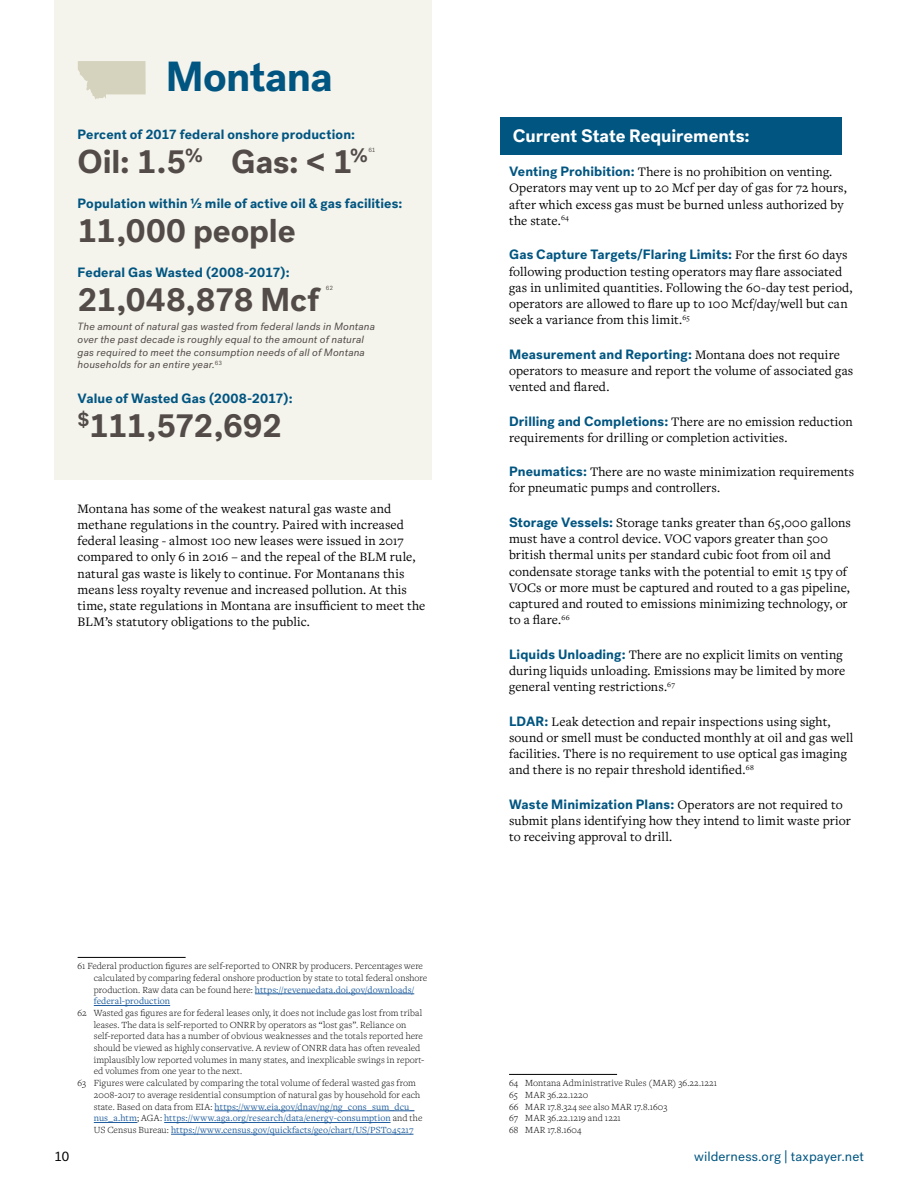
<style>
.page{position:relative;width:918px;height:1188px;background:#fff}
.page>*{position:absolute;margin:0;border:0;box-sizing:border-box;transform-origin:0 0}
.t1{font:700 42px "Post Grotesk";letter-spacing:-.02em;color:#005581}
.t2{font:700 33px "Post Grotesk";letter-spacing:-.005em;color:#524b48}
.t3{font:700 33px "Post Grotesk";letter-spacing:-.035em;color:#524b48}
.t4{font:700 18px "Post Grotesk";letter-spacing:-.005em;color:#fff}
.t5{font:13.5px/16.2px "Freight Text Pro";letter-spacing:.005em;color:#000}
.t6{font:700 13.5px "Post Grotesk";letter-spacing:.01em;color:#005581}
.t7{font:13.5px "Post Grotesk";letter-spacing:.01em;color:#005581}
.t8{font:13.5px "Post Grotesk";color:#000}
.t9{font:italic 10.5px/12.6px "Post Grotesk";letter-spacing:.015em;color:#524b48}
.t10{font:300 9.75px/11.7px "Freight Text Pro";letter-spacing:.01em;color:#000}
.t11{font:9.75px "Freight Text Pro";letter-spacing:.01em;color:#215e9e}
.t12{font:6.15px "Post Grotesk";color:#524b48}
.s1{font-weight:400;color:#215e9e}
.s2{font-weight:300;color:#000}
.s3{font-family:"Post Grotesk";font-weight:700;color:#005581}
.s4{font-family:"Freight Text Pro";font-weight:400;color:#000}
</style>
<div class="page">
<div style="left:54px;top:0;width:378px;height:479px;background:#f4f3ec"></div>
<div style="left:500px;top:118px;width:342px;height:37px;background:#005581"></div>
<hr style="left:78px;top:957px;width:108px;height:1px;background:#000">
<hr style="left:255px;top:994px;width:159px;height:1px;background:#215e9e">
<hr style="left:94px;top:1005px;width:76px;height:1px;background:#215e9e">
<hr style="left:215px;top:1111px;width:199px;height:1px;background:#215e9e">
<hr style="left:94px;top:1122px;width:43px;height:1px;background:#215e9e">
<hr style="left:164px;top:1122px;width:227px;height:1px;background:#215e9e">
<hr style="left:171px;top:1134px;width:243px;height:1px;background:#215e9e">
<hr style="left:509px;top:1074px;width:108px;height:1px;background:#000">
<svg style="left:78px;top:61px;width:68px;height:38px"></svg>
<h1 class="t1" style="left:166px;top:50px;width:168px">Montana</h1>
<p class="t6" style="left:78px;top:125px;width:279px">Percent of 2017 federal onshore production:</p>
<h2 class="t2" style="left:78px;top:141px;width:292px">Oil: 1.5<sup>%</sup> Gas: &lt; 1<sup>%</sup></h2>
<p class="t12" style="left:368px;top:146px;width:9px">61</p>
<p class="t6" style="left:78px;top:194px;width:326px">Population within ½ mile of active oil &amp; gas facilities:</p>
<h2 class="t2" style="left:78px;top:210px;width:219px">11,000 people</h2>
<p class="t6" style="left:78px;top:263px;width:214px">Federal Gas Wasted (2008-2017):</p>
<h2 class="t2" style="left:78px;top:279px;width:243px">21,048,878 Mcf</h2>
<p class="t12" style="left:326px;top:284px;width:9px">62</p>
<p class="t9" style="left:78px;top:321px;width:299px">The amount of natural gas wasted from federal lands in Montana over the past decade is roughly equal to the amount of natural gas required to meet the consumption needs of all of Montana households for an entire year.<sup>63</sup></p>
<p class="t6" style="left:78px;top:390px;width:217px">Value of Wasted Gas (2008-2017):</p>
<h2 class="t3" style="left:78px;top:405px;width:206px"><sup>$</sup>111,572,692</h2>
<p class="t5" style="left:78px;top:500px;width:349px">Montana has some of the weakest natural gas waste and methane regulations in the country. Paired with increased federal leasing - almost 100 new leases were issued in 2017 compared to only 6 in 2016 – and the repeal of the BLM rule, natural gas waste is likely to continue. For Montanans this means less royalty revenue and increased pollution. At this time, state regulations in Montana are insufficient to meet the BLM’s statutory obligations to the public.</p>
<p class="t10" style="left:94px;top:960px;width:335px;text-indent:-16px">61 Federal production figures are self-reported to ONRR by producers. Percentages were calculated by comparing federal onshore production by state to total federal onshore production. Raw data can be found here: <span class="s1">https://revenuedata.doi.gov/downloads/ federal-production</span></p>
<p class="t10" style="left:78px;top:1007px;width:346px">62 Wasted gas figures are for federal leases only, it does not include gas lost from tribal</p>
<p class="t10" style="left:94px;top:1018px;width:314px">leases. The data is self-reported to ONRR by operators as “lost gas”. Reliance on</p>
<p class="t10" style="left:94px;top:1030px;width:331px">self-reported data has a number of obvious weaknesses and the totals reported here</p>
<p class="t10" style="left:94px;top:1042px;width:328px">should be viewed as highly conservative. A review of ONRR data has often revealed</p>
<p class="t10" style="left:94px;top:1053px;width:332px">implausibly low reported volumes in many states, and inexplicable swings in report-</p>
<p class="t10" style="left:94px;top:1065px;width:150px">ed volumes from one year to the next.</p>
<p class="t10" style="left:78px;top:1077px;width:340px">63 Figures were calculated by comparing the total volume of federal wasted gas from</p>
<p class="t10" style="left:94px;top:1089px;width:328px">2008-2017 to average residential consumption of natural gas by household for each</p>
<p class="t11" style="left:94px;top:1100px;width:322px"><span class="s2">state. Based on data from EIA:</span> https://www.eia.gov/dnav/ng/ng_cons_sum_dcu_</p>
<p class="t11" style="left:94px;top:1112px;width:330px">nus_a.htm<span class="s2">; AGA:</span> https://www.aga.org/research/data/energy-consumption <span class="s2">and the</span></p>
<p class="t11" style="left:94px;top:1123px;width:321px"><span class="s2">US Census Bureau:</span> https://www.census.gov/quickfacts/geo/chart/US/PST045217</p>
<h3 class="t4" style="left:513px;top:124px;width:238px">Current State Requirements:</h3>
<p class="t5" style="left:509px;top:163px;width:339px"><span class="s3">Venting Prohibition:</span> There is no prohibition on venting.<br>Operators may vent up to 20 Mcf per day of gas for 72 hours, after which excess gas must be burned unless authorized by the state.<sup>64</sup></p>
<p class="t6" style="left:509px;top:246px;width:340px">Gas Capture Targets/Flaring Limits: <span class="s4">For the first 60 days</span></p>
<p class="t5" style="left:509px;top:263px;width:345px">following production testing operators may flare associated gas in unlimited quantities. Following the 60-day test period, operators are allowed to flare up to 100 Mcf/day/well but can seek a variance from this limit.<sup>65</sup></p>
<p class="t6" style="left:509px;top:345px;width:332px">Measurement and Reporting: <span class="s4">Montana does not require</span></p>
<p class="t5" style="left:509px;top:362px;width:346px">operators to measure and report the volume of associated gas vented and flared.</p>
<p class="t5" style="left:509px;top:413px;width:345px"><span class="s3">Drilling and Completions:</span> There are no emission reduction requirements for drilling or completion activities.</p>
<p class="t5" style="left:509px;top:463px;width:347px"><span class="s3">Pneumatics:</span> There are no waste minimization requirements for pneumatic pumps and controllers.</p>
<p class="t5" style="left:509px;top:514px;width:343px"><span class="s3">Storage Vessels:</span> Storage tanks greater than 65,000 gallons must have a control device. VOC vapors greater than 500 british thermal units per standard cubic foot from oil and condensate storage tanks with the potential to emit 15 tpy of VOCs or more must be captured and routed to a gas pipeline, captured and routed to emissions minimizing technology, or to a flare.<sup>66</sup></p>
<p class="t5" style="left:509px;top:646px;width:338px"><span class="s3">Liquids Unloading:</span> There are no explicit limits on venting during liquids unloading. Emissions may be limited by more general venting restrictions.<sup>67</sup></p>
<p class="t5" style="left:509px;top:713px;width:346px"><span class="s3">LDAR:</span> Leak detection and repair inspections using sight, sound or smell must be conducted monthly at oil and gas well facilities. There is no requirement to use optical gas imaging and there is no repair threshold identified.<sup>68</sup></p>
<p class="t5" style="left:509px;top:796px;width:343px"><span class="s3">Waste Minimization Plans:</span> Operators are not required to submit plans identifying how they intend to limit waste prior to receiving approval to drill.</p>
<p class="t10" style="left:509px;top:1077px;width:210px">64 Montana Administrative Rules (MAR) 36.22.1221<br>65 MAR 36.22.1220<br>66 MAR 17.8.324 see also MAR 17.8.1603<br>67 MAR 36.22.1219 and 1221<br>68 MAR 17.8.1604</p>
<p class="t8" style="left:54px;top:1148px;width:17px">10</p>
<p class="t7" style="left:694px;top:1148px;width:171px">wilderness.org | taxpayer.net</p>
</div>
